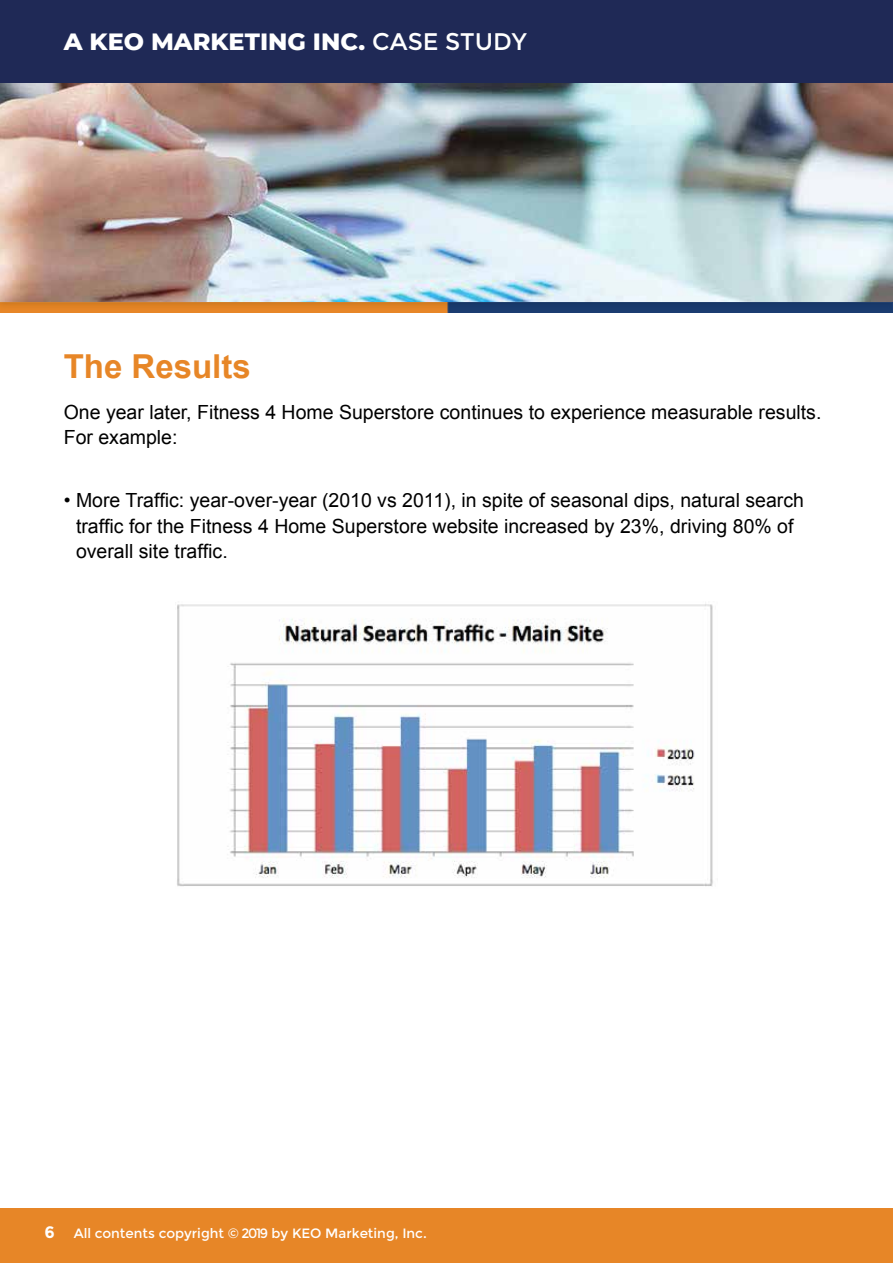
<style>
.page{position:relative;width:893px;height:1263px;background:#fff}
.page>*{position:absolute;margin:0;border:0;box-sizing:border-box;transform-origin:0 0}
.t1{font:700 33px "Arial";color:#e78627}
.t2{font:800 24px "Montserrat";color:#fff}
.t3{font:19.5px/25.5px "Arial";color:#000}
.t4{font:13.5px "Montserrat";color:#fff}
.s1{font-weight:400}
.s2{font-weight:700;font-size:16.5px}
.s3{color:#e78627}
</style>
<div class="page">
<div style="left:0;top:1208px;width:893px;height:55px;background:#e78627"></div>
<img style="left:177px;top:604px;width:536px;height:283px">
<img style="left:0;top:83px;width:893px;height:219px">
<div style="left:0;top:0;width:893px;height:83px;background:#1f2956"></div>
<img style="left:0;top:302px;width:891px;height:11px">
<p class="t2" style="left:64px;top:24px;width:465px">A KEO MARKETING INC. <span class="s1">CASE STUDY</span></p>
<h1 class="t1" style="left:64px;top:345px;width:189px">The Results</h1>
<p class="t3" style="left:64px;top:399px;width:759px">One year later, Fitness 4 Home Superstore continues to experience measurable results.<br>For example:</p>
<p class="t3" style="left:76px;top:488px;width:729px;text-indent:-12px">• More Traffic: year-over-year (2010 vs 2011), in spite of seasonal dips, natural search traffic for the Fitness 4 Home Superstore website increased by 23%, driving 80% of overall site traffic.</p>
<p class="t4" style="left:44px;top:1225px;width:384px"><span class="s2">6</span> <span class="s3">|</span> All contents copyright © 2019 by KEO Marketing, Inc.</p>
</div>
